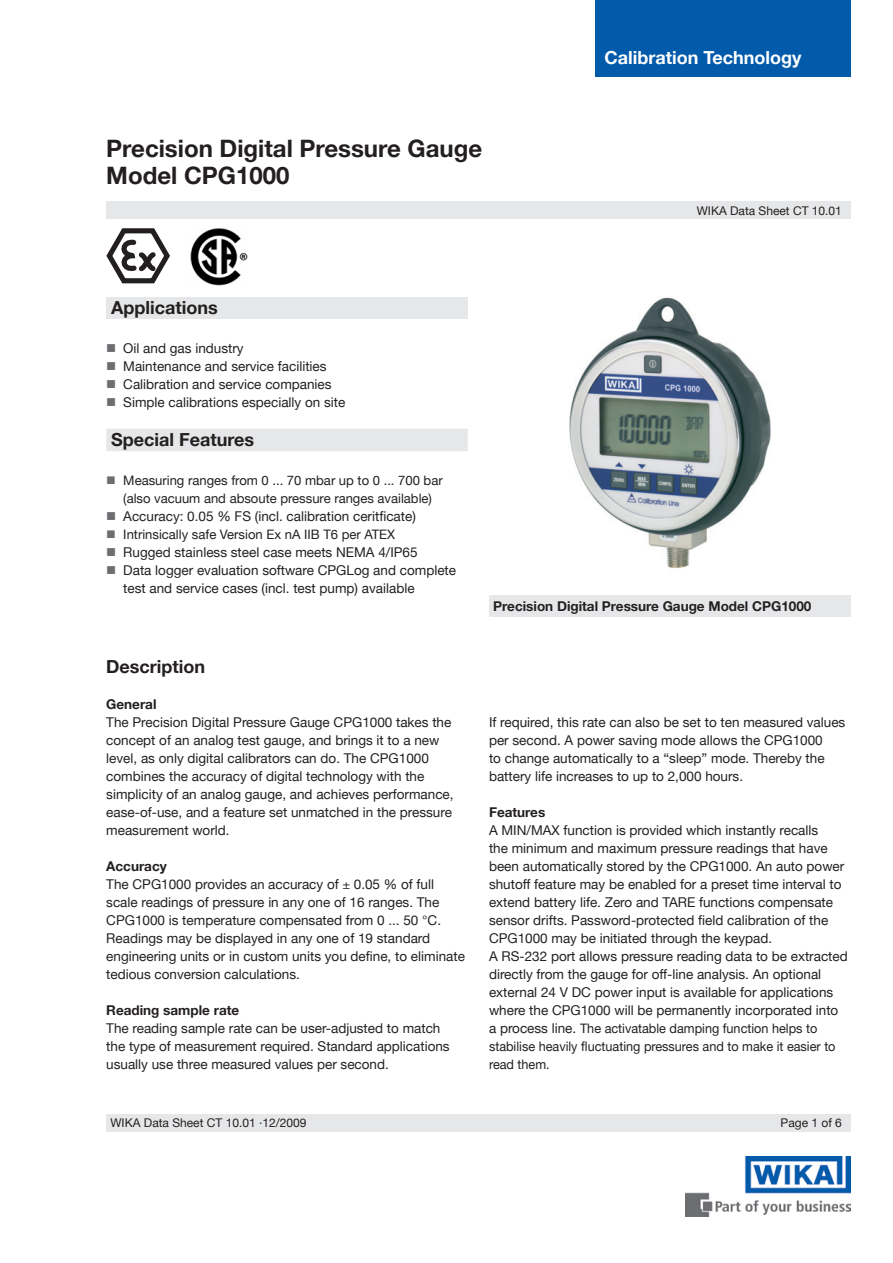
<style>
.page{position:relative;width:893px;height:1263px;background:#fff}
.page>*{position:absolute;margin:0;border:0;box-sizing:border-box;transform-origin:0 0}
.t1{font:700 24px/27px "Helvetica Neue";color:#231f20}
.t2{font:700 18px "Helvetica Neue";color:#231f20}
.t3{font:700 18px "Helvetica Neue";color:#fff}
.t4{font:13.5px/18px "Helvetica Neue";color:#231f20}
.t5{font:700 13.5px "Helvetica Neue";color:#231f20}
.t6{font:13.05px/18px "Helvetica Neue";color:#231f20}
.t7{font:12px "Helvetica Neue";color:#231f20}
.s1{font-weight:700}
.s2{font-size:13.05px}
.s3{font-size:13.5px}
</style>
<div class="page">
<div style="left:106px;top:298px;width:362px;height:21px;background:#e6e7e9"></div>
<img style="left:685px;top:1157px;width:165px;height:59px">
<div style="left:106px;top:202px;width:744px;height:17px;background:#e6e7e9"></div>
<div style="left:106px;top:1114px;width:744px;height:17px;background:#e6e7e9"></div>
<img style="left:569px;top:297px;width:202px;height:271px">
<img style="left:190px;top:228px;width:58px;height:58px">
<svg style="left:106px;top:228px;width:64px;height:55px"></svg>
<div style="left:595px;top:0;width:255px;height:77px;background:#015aaa"></div>
<div style="left:489px;top:595px;width:361px;height:22px;background:#e6e7e9"></div>
<div style="left:106px;top:429px;width:362px;height:22px;background:#e6e7e9"></div>
<h1 class="t1" style="left:106px;top:134px;width:377px">Precision Digital Pressure Gauge<br>Model CPG1000</h1>
<h2 class="t3" style="left:605px;top:46px;width:198px">Calibration Technology</h2>
<p class="t7" style="left:697px;top:204px;width:147px">WIKA Data Sheet CT 10.01</p>
<h2 class="t2" style="left:111px;top:296px;width:108px">Applications</h2>
<p class="t4" style="left:123px;top:339px;width:224px">Oil and gas industry<br>Maintenance and service facilities Calibration and service companies Simple calibrations especially on site</p>
<h2 class="t2" style="left:111px;top:428px;width:144px">Special Features</h2>
<p class="t6" style="left:123px;top:471px;width:321px">Measuring ranges from 0 ... 70 mbar up to 0 ... 700 bar (also vacuum and absoute pressure ranges available)</p>
<p class="t4" style="left:123px;top:507px;width:294px">Accuracy: 0.05 % FS (incl. calibration ceritficate)</p>
<p class="t6" style="left:123px;top:525px;width:273px">Intrinsically safe Version Ex nA IIB T6 per ATEX</p>
<p class="t4" style="left:123px;top:543px;width:334px">Rugged stainless steel case meets NEMA 4/IP65<br>Data logger evaluation software CPGLog and complete test and service cases (incl. test pump) available</p>
<p class="t5" style="left:493px;top:598px;width:320px">Precision Digital Pressure Gauge Model CPG1000</p>
<h2 class="t2" style="left:106px;top:656px;width:100px">Description</h2>
<p class="t5" style="left:106px;top:696px;width:52px">General</p>
<p class="t4" style="left:106px;top:713px;width:349px">The Precision Digital Pressure Gauge CPG1000 takes the concept of an analog test gauge, and brings it to a new level, as only digital calibrators can do. The CPG1000 combines the accuracy of digital technology with the simplicity of an analog gauge, and achieves performance, ease-of-use, and a feature set unmatched in the pressure measurement world.</p>
<p class="t4" style="left:106px;top:857px;width:360px"><span class="s1">Accuracy<br></span>The CPG1000 provides <span class="s2">an</span> accuracy of <span class="s2">±</span> 0.05 % of full scale readings of pressure in any one of 16 ranges. The CPG1000 is temperature compensated from 0 ... 50 °C.<br>Readings may be displayed in any one of 19 standard engineering units or in custom units you define, to eliminate tedious conversion calculations.</p>
<p class="t5" style="left:106px;top:1002px;width:134px">Reading sample rate</p>
<p class="t4" style="left:106px;top:1019px;width:345px">The reading sample rate can be user-adjusted to match the type of measurement required. Standard applications usually use three measured values per second.</p>
<p class="t4" style="left:489px;top:713px;width:358px">If required, this rate can also be set to ten measured values per second. A power saving mode allows the CPG1000<br>to change automatically to a “sleep” mode. Thereby the battery life increases to up to 2,000 hours.</p>
<p class="t5" style="left:489px;top:804px;width:58px">Features</p>
<p class="t4" style="left:489px;top:821px;width:360px">A MIN/MAX function is provided which instantly recalls<br>the minimum and maximum pressure readings that have been automatically stored by the CPG1000. An auto power shutoff feature may be enabled for a preset time interval to extend battery life. Zero and TARE functions compensate sensor drifts. Password-protected field calibration of the CPG1000 may be initiated through the keypad.<br>A RS-232 port allows pressure reading data to be extracted directly from the gauge for off-line analysis. An optional external 24 V DC power input is available for applications where the CPG1000 will be permanently incorporated into</p>
<p class="t6" style="left:489px;top:1019px;width:348px"><span class="s3">a process line.</span> The activatable damping function helps to stabilise heavily fluctuating pressures and to make it easier to read them.</p>
<p class="t7" style="left:111px;top:1116px;width:197px">WIKA Data Sheet CT 10.01 ∙12/2009</p>
<p class="t7" style="left:781px;top:1116px;width:63px">Page 1 of 6</p>
</div>
